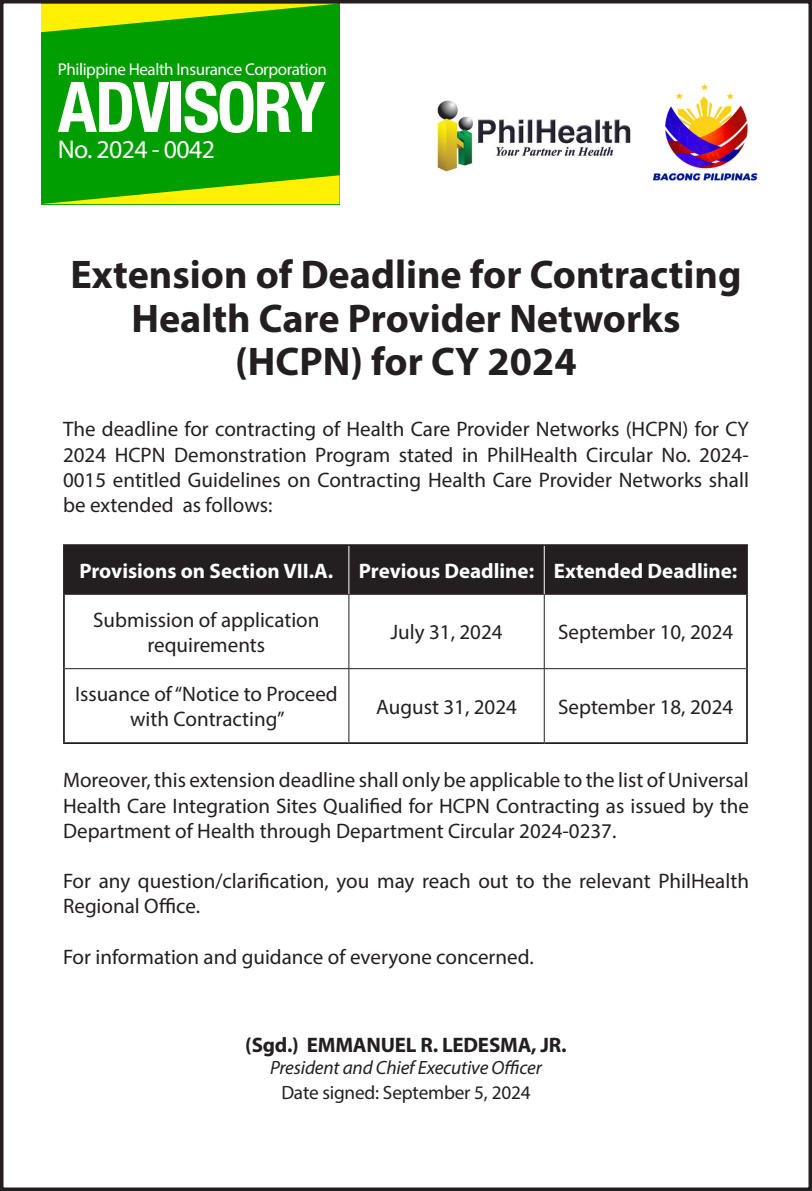
<style>
.page{position:relative;width:812px;height:1191px;background:#fff}
.page>*{position:absolute;margin:0;border:0;box-sizing:border-box;transform-origin:0 0}
.t1{font:700 condensed 70px "Helvetica Neue LT Com";letter-spacing:-.035em;color:#fff}
.t2{font:700 40.07px/43.8px "Myriad Pro";color:#231f20;text-align:center}
.t3{font:25.72px "Myriad Pro";letter-spacing:-.025em;color:#fff}
.t4{font:21px/25.2px "Myriad Pro";color:#231f20;text-align:justify}
.t5{font:700 21px "Myriad Pro";color:#fff}
.t6{font:700 21px "Myriad Pro";letter-spacing:-.01em;color:#231f20}
.t7{font:italic 19.25px "Myriad Pro";letter-spacing:-.01em;color:#231f20}
.t8{font:19.25px "Myriad Pro";letter-spacing:-.01em;color:#231f20}
.t9{font:17.15px "Myriad Pro";letter-spacing:-.025em;color:#fff}
</style>
<div class="page">
<div style="left:41px;top:0;width:298px;height:204px;background:#009e00"></div>
<svg style="left:41px;top:5px;width:282px;height:27px"></svg>
<svg style="left:42px;top:175px;width:297px;height:29px"></svg>
<img style="left:437px;top:100px;width:194px;height:72px">
<img style="left:653px;top:83px;width:105px;height:98px">
<div style="left:0;top:0;width:811px;height:1191px;border:4px solid #231f20"></div>
<div style="left:65px;top:546px;width:680px;height:48px;background:#231f20"></div>
<hr style="left:63px;top:544px;width:285px;height:2px;background:#231f20">
<hr style="left:63px;top:546px;width:2px;height:48px;background:#231f20">
<hr style="left:348px;top:544px;width:196px;height:2px;background:#231f20">
<hr style="left:544px;top:544px;width:203px;height:2px;background:#231f20">
<hr style="left:745px;top:546px;width:2px;height:48px;background:#231f20">
<hr style="left:63px;top:594px;width:2px;height:74px;background:#231f20">
<hr style="left:745px;top:594px;width:2px;height:74px;background:#231f20">
<hr style="left:63px;top:668px;width:2px;height:74px;background:#231f20">
<hr style="left:745px;top:668px;width:2px;height:74px;background:#231f20">
<hr style="left:63px;top:742px;width:285px;height:2px;background:#231f20">
<hr style="left:348px;top:742px;width:196px;height:2px;background:#231f20">
<hr style="left:544px;top:742px;width:203px;height:2px;background:#231f20">
<hr style="left:65px;top:594px;width:283px;height:1px;background:#231f20">
<hr style="left:348px;top:594px;width:196px;height:1px;background:#231f20">
<hr style="left:348px;top:594px;width:1px;height:74px;background:#231f20">
<hr style="left:544px;top:594px;width:201px;height:1px;background:#231f20">
<hr style="left:543px;top:594px;width:1px;height:74px;background:#231f20">
<hr style="left:65px;top:668px;width:283px;height:1px;background:#231f20">
<hr style="left:348px;top:668px;width:196px;height:1px;background:#231f20">
<hr style="left:348px;top:669px;width:1px;height:73px;background:#231f20">
<hr style="left:544px;top:668px;width:201px;height:1px;background:#231f20">
<hr style="left:543px;top:669px;width:1px;height:73px;background:#231f20">
<hr style="left:348px;top:546px;width:1px;height:48px;background:#fff">
<hr style="left:543px;top:546px;width:1px;height:48px;background:#fff">
<p class="t9" style="left:58px;top:58px;width:270px">Philippine Health Insurance Corporation</p>
<h1 class="t1" style="left:58px;top:65px;width:269px">ADVISORY</h1>
<p class="t3" style="left:58px;top:133px;width:158px">No. 2024 - 0042</p>
<p class="t2" style="left:70px;top:251px;width:672px">Extension of Deadline for Contracting<br>Health Care Provider Networks</p>
<p class="t2" style="left:235px;top:339px;width:343px">(HCPN) for CY 2024</p>
<p class="t4" style="left:63px;top:416px;width:687px">The deadline for contracting of Health Care Provider Networks (HCPN) for CY 2024 HCPN Demonstration Program stated in PhilHealth Circular No. 2024- 0015 entitled Guidelines on Contracting Health Care Provider Networks shall be extended as follows:</p>
<p class="t5" style="left:79px;top:557px;width:255px">Provisions on Section VII.A.</p>
<p class="t5" style="left:359px;top:557px;width:177px">Previous Deadline:</p>
<p class="t5" style="left:553px;top:557px;width:185px">Extended Deadline:</p>
<p class="t4" style="left:93px;top:607px;width:227px;text-align:center">Submission of application requirements</p>
<p class="t4" style="left:390px;top:619px;width:114px">July 31, 2024</p>
<p class="t4" style="left:557px;top:619px;width:177px">September 10, 2024</p>
<p class="t4" style="left:75px;top:681px;width:264px;text-align:center">Issuance of “Notice to Proceed with Contracting”</p>
<p class="t4" style="left:376px;top:694px;width:142px">August 31, 2024</p>
<p class="t4" style="left:557px;top:694px;width:177px">September 18, 2024</p>
<p class="t4" style="left:63px;top:767px;width:687px">Moreover, this extension deadline shall only be applicable to the list of Universal Health Care Integration Sites Qualified for HCPN Contracting as issued by the Department of Health through Department Circular 2024-0237.</p>
<p class="t4" style="left:63px;top:868px;width:687px">For any question/clarification, you may reach out to the relevant PhilHealth<br>Regional Office.</p>
<p class="t4" style="left:63px;top:944px;width:472px">For information and guidance of everyone concerned.</p>
<p class="t6" style="left:245px;top:1031px;width:323px">(Sgd.) EMMANUEL R. LEDESMA, JR.</p>
<p class="t7" style="left:270px;top:1056px;width:273px">President and Chief Executive Officer</p>
<p class="t8" style="left:281px;top:1080px;width:251px">Date signed: September 5, 2024</p>
</div>
